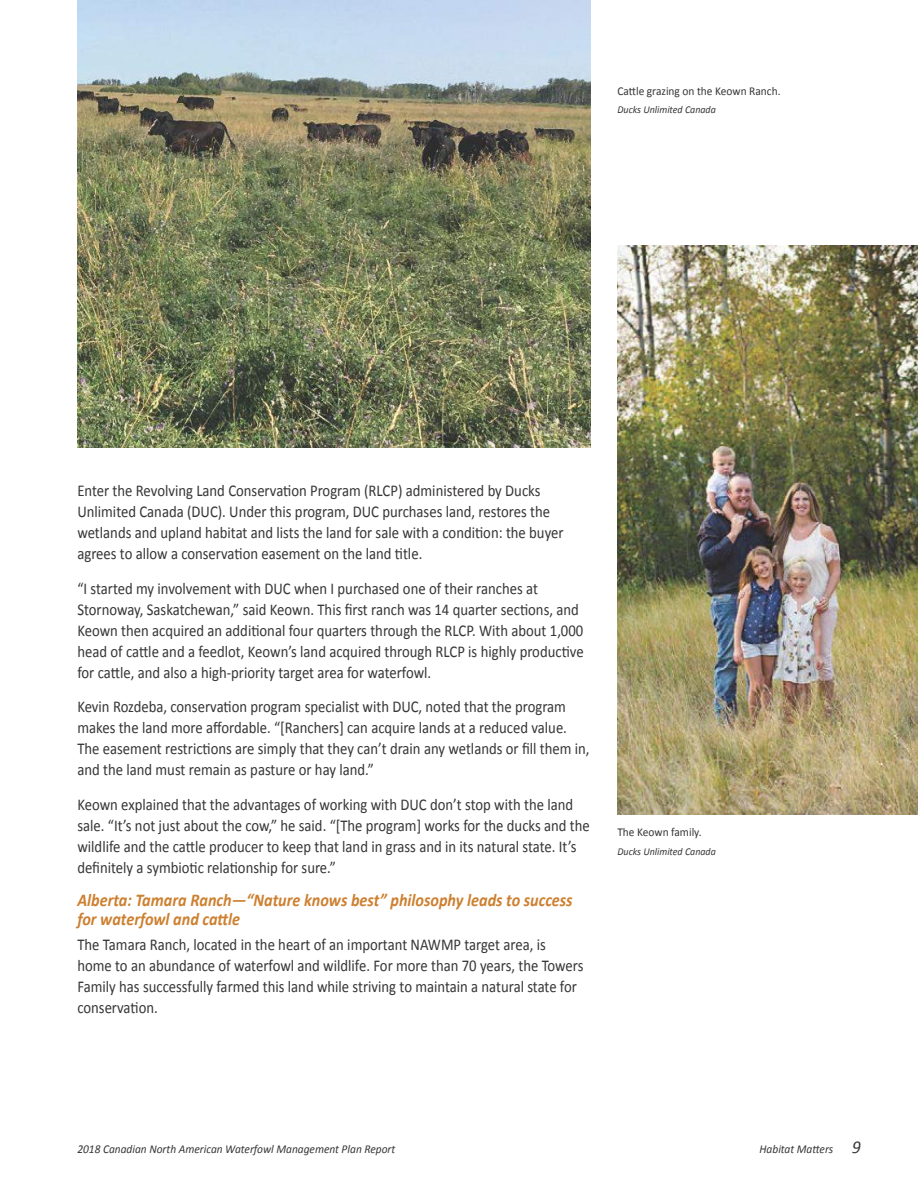
<style>
.page{position:relative;width:918px;height:1189px;background:#fff}
.page>*{position:absolute;margin:0;border:0;box-sizing:border-box;transform-origin:0 0}
.t1{font:italic 700 18px/19.5px "Calibri";color:#cd8030;scale:.9 1}
.t2{font:16.5px/21px "Calibri";color:#373535;scale:.89 1}
.t3{font:italic 12px "Calibri";color:#373535;scale:.95 1}
.t4{font:12px "Calibri";color:#373535;scale:.95 1}
.t5{font:italic 10.5px "Calibri";color:#373535;scale:.95 1}
.s1{font-size:18px}
</style>
<div class="page">
<img style="left:77px;top:0;width:513px;height:447px">
<img style="left:617px;top:246px;width:301px;height:568px">
<p class="t4" style="left:617px;top:83px;width:173px">Cattle grazing on the Keown Ranch.</p>
<p class="t5" style="left:617px;top:103px;width:105px">Ducks Unlimited Canada</p>
<p class="t2" style="left:77px;top:480px;width:548px">Enter the Revolving Land Conservation Program (RLCP) administered by Ducks Unlimited Canada (DUC). Under this program, DUC purchases land, restores the wetlands and upland habitat and lists the land for sale with a condition: the buyer agrees to allow a conservation easement on the land title.</p>
<p class="t2" style="left:77px;top:577px;width:570px">“I started my involvement with DUC when I purchased one of their ranches at Stornoway, Saskatchewan,” said Keown. This first ranch was 14 quarter sections, and Keown then acquired an additional four quarters through the RLCP. With about 1,000 head of cattle and a feedlot, Keown’s land acquired through RLCP is highly productive for cattle, and also a high-priority target area for waterfowl.</p>
<p class="t2" style="left:77px;top:696px;width:577px">Kevin Rozdeba, conservation program specialist with DUC, noted that the program makes the land more affordable. “[Ranchers] can acquire lands at a reduced value.<br>The easement restrictions are simply that they can’t drain any wetlands or fill them in, and the land must remain as pasture or hay land.”</p>
<p class="t2" style="left:77px;top:793px;width:577px">Keown explained that the advantages of working with DUC don’t stop with the land sale. “It’s not just about the cow,” he said. “[The program] works for the ducks and the wildlife and the cattle producer to keep that land in grass and in its natural state. It’s definitely a symbiotic relationship for sure.”</p>
<p class="t1" style="left:77px;top:889px;width:552px">Alberta: Tamara Ranch—“Nature knows best” philosophy leads to success for waterfowl and cattle</p>
<p class="t2" style="left:77px;top:933px;width:570px">The Tamara Ranch, located in the heart of an important NAWMP target area, is home to an abundance of waterfowl and wildlife. For more than 70 years, the Towers Family has successfully farmed this land while striving to maintain a natural state for conservation.</p>
<p class="t4" style="left:617px;top:824px;width:90px">The Keown family.</p>
<p class="t5" style="left:617px;top:843px;width:105px">Ducks Unlimited Canada</p>
<p class="t3" style="left:77px;top:1140px;width:336px">2018 Canadian North American Waterfowl Management Plan Report</p>
<p class="t3" style="left:760px;top:1140px;width:108px">Habitat Matters <span class="s1">9</span></p>
</div>
